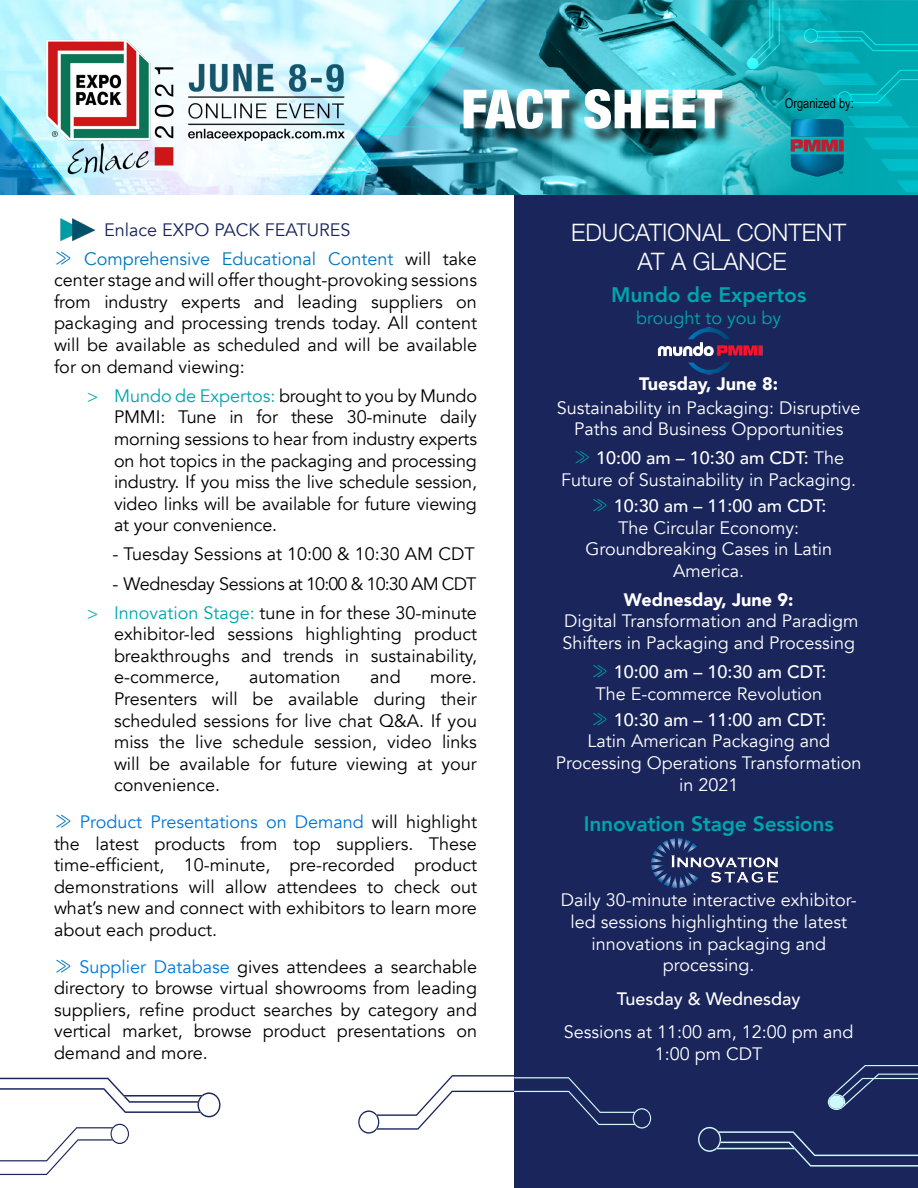
<style>
.page{position:relative;width:918px;height:1188px;background:#fff}
.page>*{position:absolute;margin:0;border:0;box-sizing:border-box;transform-origin:0 0}
.t1{font:900 condensed 54px "Helvetica Neue";color:#fff}
.t2{font:300 24px "Helvetica Neue";color:#fff}
.t3{font:800 21px "Avenir";letter-spacing:-.01em;color:#00a5ae}
.t4{font:18px/21.6px "Avenir";color:#000;text-align:justify}
.t5{font:18px/21.6px "Avenir";color:#fff;text-align:center}
.t6{font:500 18px "Avenir";color:#fff}
.t7{font:18px "Avenir";letter-spacing:-.02em;color:#000}
.t8{font:900 18px "Avenir";color:#fff}
.t9{font:18px "Avenir";color:#19255b}
.t10{font:18px "Avenir";color:#00a5ae}
.t11{font:13.5px "Arial Narrow";color:#000}
.s1{font-family:"Tsuku B Rd Gothic";font-weight:700;color:#0077bd}
.s2{color:#0077bd}
.s3{font-family:"Helvetica Neue";font-weight:300;color:#00a5ae}
.s4{color:#00a5ae}
.s5{color:#0077db}
.s6{font-family:"Tsuku B Rd Gothic";color:#00a5ae}
.s7{font-weight:500}
.s8{font-family:"Tsuku B Rd Gothic";font-weight:400;color:#00a5ae}
</style>
<div class="page">
<div style="left:514px;top:194px;width:404px;height:994px;background:#19255b"></div>
<img style="left:1px;top:0;width:917px;height:195px">
<img style="left:780px;top:119px;width:74px;height:59px">
<img style="left:60px;top:218px;width:36px;height:24px">
<svg style="left:0;top:1078px;width:220px;height:39px"></svg>
<svg style="left:0;top:1124px;width:129px;height:51px"></svg>
<svg style="left:828px;top:1065px;width:90px;height:45px"></svg>
<svg style="left:698px;top:1127px;width:220px;height:40px"></svg>
<svg style="left:358px;top:1075px;width:293px;height:59px"></svg>
<div style="left:466px;top:91px;width:275px;height:56px;background:#000;opacity:.75"></div>
<img style="left:25px;top:33px;width:333px;height:148px">
<img style="left:657px;top:327px;width:106px;height:48px">
<img style="left:651px;top:838px;width:127px;height:49px">
<p class="t1" style="left:461px;top:65px;width:262px">FACT SHEET</p>
<p class="t11" style="left:785px;top:94px;width:70px">Organized by:</p>
<p class="t9" style="left:104px;top:219px;width:248px">Enlace EXPO PACK FEATURES</p>
<p class="t4" style="left:54px;top:248px;width:425px"><span class="s1">≫</span> <span class="s2">Comprehensive Educational Content</span> will take center stage and will offer thought-provoking sessions from industry experts and leading suppliers on packaging and processing trends today. All content will be available as scheduled and will be available for on demand viewing:</p>
<p class="t4" style="left:114px;top:385px;width:365px;text-indent:-27px"><span class="s3">&gt;</span> <span class="s4">Mundo de Expertos:</span> brought to you by Mundo PMMI: Tune in for these 30-minute daily morning sessions to hear from industry experts on hot topics in the packaging and processing industry. If you miss the live schedule session, video links will be available for future viewing at your convenience.</p>
<p class="t4" style="left:112px;top:544px;width:364px">- Tuesday Sessions at 10:00 &amp; 10:30 AM CDT</p>
<p class="t7" style="left:112px;top:573px;width:366px">- Wednesday Sessions at 10:00 &amp; 10:30 AM CDT</p>
<p class="t4" style="left:114px;top:602px;width:365px;text-indent:-27px"><span class="s3">&gt;</span> <span class="s4">Innovation Stage:</span> tune in for these 30-minute exhibitor-led sessions highlighting product breakthroughs and trends in sustainability, e-commerce,</p>
<p class="t4" style="left:249px;top:667px;width:93px">automation</p>
<p class="t4" style="left:370px;top:667px;width:32px">and</p>
<p class="t4" style="left:114px;top:667px;width:365px;text-indent:316px">more.<br>Presenters will be available during their scheduled sessions for live chat Q&amp;A. If you miss the live schedule session, video links will be available for future viewing at your convenience.</p>
<p class="t4" style="left:54px;top:811px;width:425px"><span class="s1">≫</span> <span class="s5">Product Presentations on Demand</span> will highlight the latest products from top suppliers. These time-efficient, 10-minute, pre-recorded product demonstrations will allow attendees to check out what’s new and connect with exhibitors to learn more about each product.</p>
<p class="t4" style="left:54px;top:956px;width:425px"><span class="s1">≫</span> <span class="s5">Supplier Database</span> gives attendees a searchable directory to browse virtual showrooms from leading suppliers, refine product searches by category and vertical market, browse product presentations on demand and more.</p>
<p class="t2" style="left:571px;top:213px;width:276px">EDUCATIONAL CONTENT</p>
<p class="t2" style="left:638px;top:242px;width:151px">AT A GLANCE</p>
<p class="t3" style="left:611px;top:279px;width:197px">Mundo de Expertos</p>
<p class="t10" style="left:636px;top:307px;width:147px">brought to you by</p>
<p class="t8" style="left:639px;top:369px;width:140px">Tuesday, June 8:</p>
<p class="t5" style="left:557px;top:397px;width:305px">Sustainability in Packaging: Disruptive<br>Paths and Business Opportunities</p>
<p class="t5" style="left:561px;top:448px;width:296px"><span class="s6">≫</span> <span class="s7">10:00 am – 10:30 am CDT:</span> The<br>Future of Sustainability in Packaging.</p>
<p class="t6" style="left:591px;top:490px;width:237px"><span class="s8">≫</span> 10:30 am – 11:00 am CDT:</p>
<p class="t5" style="left:585px;top:517px;width:248px">The Circular Economy:<br>Groundbreaking Cases in Latin<br>America.</p>
<p class="t8" style="left:624px;top:584px;width:171px">Wednesday, June 9:</p>
<p class="t5" style="left:562px;top:611px;width:297px;text-align:left">Digital Transformation and Paradigm<br>Shifters in Packaging and Processing</p>
<p class="t6" style="left:591px;top:656px;width:237px"><span class="s8">≫</span> 10:00 am – 10:30 am CDT:</p>
<p class="t5" style="left:595px;top:683px;width:228px">The E-commerce Revolution</p>
<p class="t6" style="left:591px;top:704px;width:237px"><span class="s8">≫</span> 10:30 am – 11:00 am CDT:</p>
<p class="t5" style="left:556px;top:731px;width:307px">Latin American Packaging and<br>Processing Operations Transformation in 2021</p>
<p class="t3" style="left:584px;top:807px;width:252px">Innovation Stage Sessions</p>
<p class="t5" style="left:561px;top:890px;width:297px">Daily 30-minute interactive exhibitor&shy;led sessions highlighting the latest innovations in packaging and processing.</p>
<p class="t6" style="left:617px;top:983px;width:185px">Tuesday &amp; Wednesday</p>
<p class="t5" style="left:564px;top:1022px;width:291px">Sessions at 11:00 am, 12:00 pm and<br>1:00 pm CDT</p>
</div>
